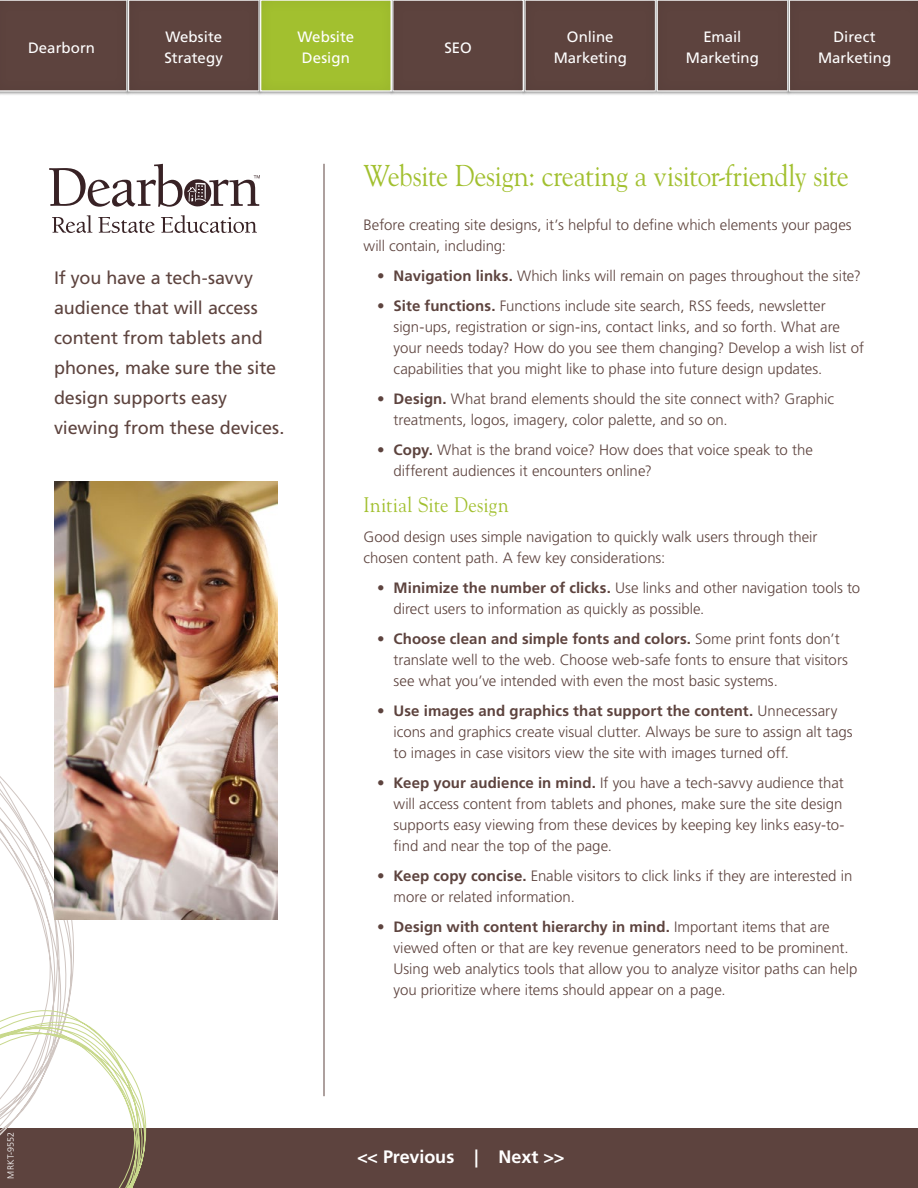
<style>
.page{position:relative;width:918px;height:1188px;background:#fff}
.page>*{position:absolute;margin:0;border:0;box-sizing:border-box;transform-origin:0 0}
.t1{font:30px "Goudy Std";letter-spacing:-.015em;color:#a2c02f;scale:.9 1}
.t2{font:21px "Goudy Std";letter-spacing:.015em;color:#a2c02f;scale:.9 1}
.t3{font:18px/30px "Frutiger LT Std";letter-spacing:-.005em;color:#5d433e}
.t4{font:700 18px "Frutiger LT Std";letter-spacing:-.005em;color:#fff}
.t5{font:300 15px/21px "Frutiger LT Std";color:#5d433e}
.t6{font:15px/21px "Frutiger LT Std";color:#fff;text-align:center}
.t7{font:300 9px "Frutiger LT Std";letter-spacing:.015em;color:#fff}
.s1{font-weight:700}
</style>
<div class="page">
<hr style="left:324px;top:164px;width:1px;height:932px;background:#5d433e">
<div style="left:0;top:1129px;width:918px;height:59px;background:#5d433e"></div>
<div style="left:512px;top:0;width:159px;height:102px;background:#000;opacity:.08"></div>
<div style="left:0;top:0;width:142px;height:102px;background:#000;opacity:.08"></div>
<div style="left:115px;top:0;width:159px;height:102px;background:#000;opacity:.08"></div>
<div style="left:380px;top:0;width:158px;height:102px;background:#000;opacity:.08"></div>
<div style="left:643px;top:0;width:159px;height:102px;background:#000;opacity:.08"></div>
<div style="left:776px;top:0;width:142px;height:102px;background:#000;opacity:.08"></div>
<svg style="left:0;top:776px;width:74px;height:205px"></svg>
<svg style="left:0;top:981px;width:168px;height:207px"></svg>
<svg style="left:49px;top:164px;width:211px;height:43px"></svg>
<svg style="left:52px;top:215px;width:40px;height:18px"></svg>
<svg style="left:98px;top:217px;width:57px;height:16px"></svg>
<svg style="left:161px;top:215px;width:96px;height:18px"></svg>
<div style="left:247px;top:0;width:159px;height:102px;background:#000;opacity:.08"></div>
<img style="left:54px;top:481px;width:224px;height:439px">
<p class="t6" style="left:28px;top:37px;width:69px">Dearborn</p>
<p class="t6" style="left:165px;top:27px;width:60px;text-align:left">Website<br>Strategy</p>
<p class="t6" style="left:444px;top:37px;width:29px">SEO</p>
<p class="t6" style="left:686px;top:27px;width:75px">Email<br>Marketing</p>
<p class="t6" style="left:818px;top:27px;width:75px">Direct<br>Marketing</p>
<p class="t6" style="left:298px;top:27px;width:58px;text-align:left">Website<br>Design</p>
<p class="t6" style="left:554px;top:27px;width:75px">Online<br>Marketing</p>
<p class="t3" style="left:54px;top:262px;width:232px">If you have a tech-savvy audience that will access content from tablets and phones, make sure the site design supports easy viewing from these devices.</p>
<h1 class="t1" style="left:364px;top:157px;width:541px">Website Design: creating a visitor-friendly site</h1>
<p class="t5" style="left:364px;top:214px;width:490px">Before creating site designs, it’s helpful to define which elements your pages will contain, including:</p>
<p class="t5" style="left:377px;top:265px;width:485px">• <span class="s1">Navigation links.</span> Which links will remain on pages throughout the site?</p>
<p class="t5" style="left:394px;top:295px;width:472px;text-indent:-16px">• <span class="s1">Site functions.</span> Functions include site search, RSS feeds, newsletter sign-ups, registration or sign-ins, contact links, and so forth. What are your needs today? How do you see them changing? Develop a wish list of capabilities that you might like to phase into future design updates.</p>
<p class="t5" style="left:394px;top:388px;width:442px;text-indent:-17px">• <span class="s1">Design.</span> What brand elements should the site connect with? Graphic treatments, logos, imagery, color palette, and so on.</p>
<p class="t5" style="left:394px;top:439px;width:421px;text-indent:-17px">• <span class="s1">Copy.</span> What is the brand voice? How does that voice speak to the different audiences it encounters online?</p>
<h2 class="t2" style="left:364px;top:491px;width:163px">Initial Site Design</h2>
<p class="t5" style="left:364px;top:526px;width:455px">Good design uses simple navigation to quickly walk users through their chosen content path. A few key considerations:</p>
<p class="t5" style="left:394px;top:577px;width:468px;text-indent:-16px">• <span class="s1">Minimize the number of clicks.</span> Use links and other navigation tools to direct users to information as quickly as possible.</p>
<p class="t5" style="left:394px;top:628px;width:456px;text-indent:-16px">• <span class="s1">Choose clean and simple fonts and colors.</span> Some print fonts don’t translate well to the web. Choose web-safe fonts to ensure that visitors see what you’ve intended with even the most basic systems.</p>
<p class="t5" style="left:394px;top:700px;width:461px;text-indent:-16px">• <span class="s1">Use images and graphics that support the content.</span> Unnecessary icons and graphics create visual clutter. Always be sure to assign alt tags to images in case visitors view the site with images turned off.</p>
<p class="t5" style="left:394px;top:772px;width:452px;text-indent:-16px">• <span class="s1">Keep your audience in mind.</span> If you have a tech-savvy audience that will access content from tablets and phones, make sure the site design supports easy viewing from these devices by keeping key links easy-to&shy;find and near the top of the page.</p>
<p class="t5" style="left:394px;top:865px;width:460px;text-indent:-16px">• <span class="s1">Keep copy concise.</span> Enable visitors to click links if they are interested in more or related information.</p>
<p class="t5" style="left:394px;top:916px;width:465px;text-indent:-16px">• <span class="s1">Design with content hierarchy in mind.</span> Important items that are viewed often or that are key revenue generators need to be prominent.<br>Using web analytics tools that allow you to analyze visitor paths can help you prioritize where items should appear on a page.</p>
<p class="t7" style="left:6px;top:1179px;width:49px;rotate:-90deg">MRKT-9552</p>
<p class="t4" style="left:357px;top:1146px;width:209px">&lt;&lt; Previous | Next &gt;&gt;</p>
</div>
